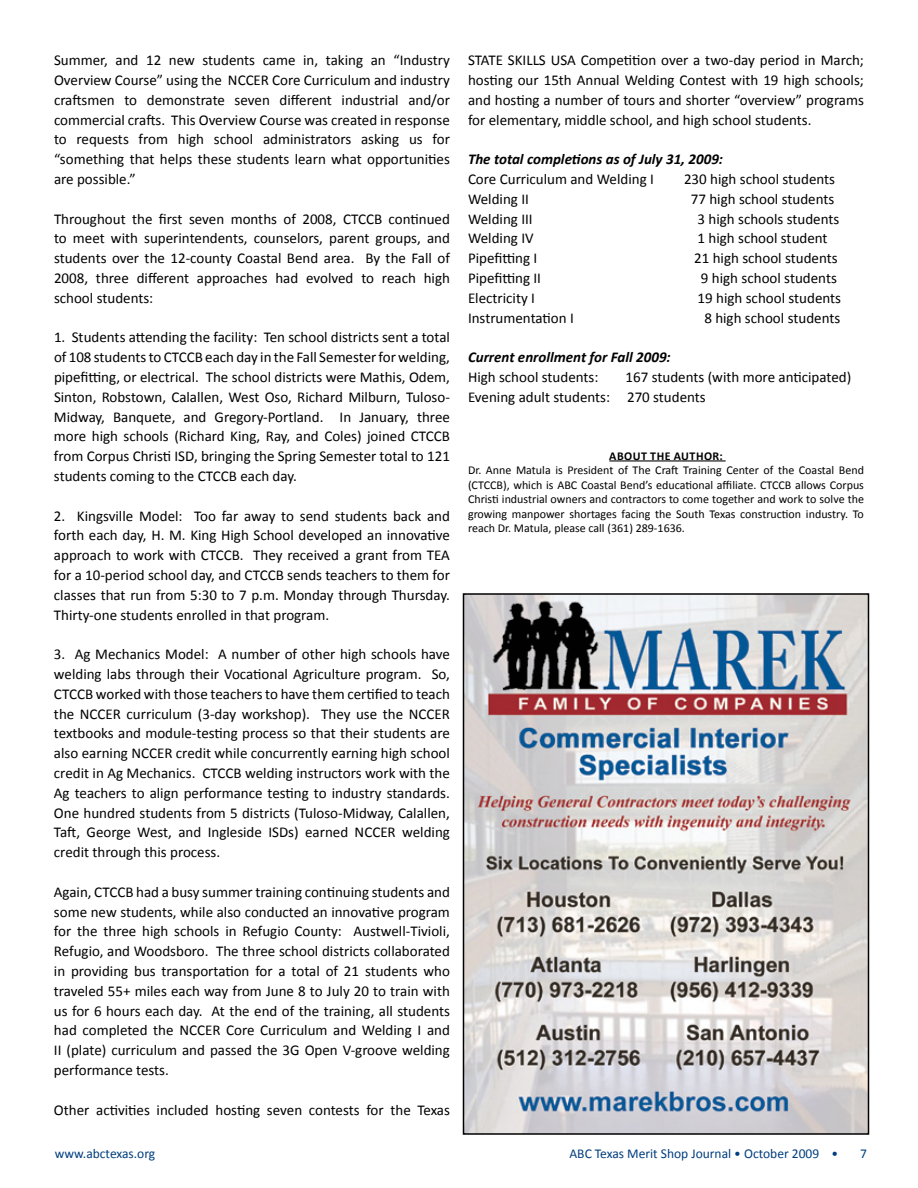
<style>
.page{position:relative;width:918px;height:1188px;background:#fff}
.page>*{position:absolute;margin:0;border:0;box-sizing:border-box;transform-origin:0 0}
.t1{font:15px/19.8px "Calibri";color:#000;text-align:justify}
.t2{font:italic 700 15px "Calibri";color:#000}
.t3{font:13.5px "Calibri";color:#003e7e}
.t4{font:12px/14.4px "Calibri";color:#000;text-align:justify}
.t5{font:700 12px "Calibri";letter-spacing:.04em;color:#000}
</style>
<div class="page">
<img style="left:466px;top:596px;width:400px;height:536px">
<div style="left:463px;top:593px;width:406px;height:542px;border:2px solid #000"></div>
<hr style="left:609px;top:460px;width:117px;height:1px;background:#000">
<p class="t1" style="left:54px;top:50px;width:397px">Summer, and 12 new students came in, taking an “Industry Overview Course” using the NCCER Core Curriculum and industry craftsmen to demonstrate seven different industrial and/or commercial crafts. This Overview Course was created in response to requests from high school administrators asking us for “something that helps these students learn what opportunities are possible.”</p>
<p class="t1" style="left:54px;top:208px;width:398px">Throughout the first seven months of 2008, CTCCB continued to meet with superintendents, counselors, parent groups, and students over the 12-county Coastal Bend area. By the Fall of 2008, three different approaches had evolved to reach high school students:</p>
<p class="t1" style="left:54px;top:327px;width:398px">1. Students attending the facility: Ten school districts sent a total of 108 students to CTCCB each day in the Fall Semester for welding, pipefitting, or electrical. The school districts were Mathis, Odem, Sinton, Robstown, Calallen, West Oso, Richard Milburn, Tuloso-Midway, Banquete, and Gregory-Portland. In January, three more high schools (Richard King, Ray, and Coles) joined CTCCB from Corpus Christi ISD, bringing the Spring Semester total to 121 students coming to the CTCCB each day.</p>
<p class="t1" style="left:54px;top:505px;width:398px">2. Kingsville Model: Too far away to send students back and forth each day, H. M. King High School developed an innovative approach to work with CTCCB. They received a grant from TEA for a 10-period school day, and CTCCB sends teachers to them for classes that run from 5:30 to 7 p.m. Monday through Thursday.<br>Thirty-one students enrolled in that program.</p>
<p class="t1" style="left:54px;top:644px;width:398px;text-align:left">3. Ag Mechanics Model: A number of other high schools have welding labs through their Vocational Agriculture program. So, CTCCB worked with those teachers to have them certified to teach the NCCER curriculum (3-day workshop). They use the NCCER textbooks and module-testing process so that their students are also earning NCCER credit while concurrently earning high school credit in Ag Mechanics. CTCCB welding instructors work with the Ag teachers to align performance testing to industry standards.<br>One hundred students from 5 districts (Tuloso-Midway, Calallen, Taft, George West, and Ingleside ISDs) earned NCCER welding credit through this process.</p>
<p class="t1" style="left:54px;top:881px;width:398px">Again, CTCCB had a busy summer training continuing students and some new students, while also conducted an innovative program for the three high schools in Refugio County: Austwell-Tivioli, Refugio, and Woodsboro. The three school districts collaborated in providing bus transportation for a total of 21 students who traveled 55+ miles each way from June 8 to July 20 to train with us for 6 hours each day. At the end of the training, all students had completed the NCCER Core Curriculum and Welding I and II (plate) curriculum and passed the 3G Open V-groove welding performance tests.</p>
<p class="t1" style="left:54px;top:1099px;width:397px">Other activities included hosting seven contests for the Texas</p>
<p class="t1" style="left:468px;top:50px;width:397px">STATE SKILLS USA Competition over a two-day period in March; hosting our 15th Annual Welding Contest with 19 high schools; and hosting a number of tours and shorter “overview” programs for elementary, middle school, and high school students.</p>
<p class="t2" style="left:468px;top:150px;width:257px">The total completions as of July 31, 2009:</p>
<p class="t1" style="left:468px;top:168px;width:187px">Core Curriculum and Welding I</p>
<p class="t1" style="left:684px;top:168px;width:153px">230 high school students</p>
<p class="t1" style="left:468px;top:188px;width:62px">Welding II</p>
<p class="t1" style="left:691px;top:188px;width:145px">77 high school students</p>
<p class="t1" style="left:468px;top:208px;width:66px">Welding III</p>
<p class="t1" style="left:698px;top:208px;width:143px">3 high schools students</p>
<p class="t1" style="left:468px;top:228px;width:85px">Welding IV</p>
<p class="t1" style="left:698px;top:228px;width:132px">1 high school student</p>
<p class="t1" style="left:468px;top:248px;width:71px">Pipefitting I</p>
<p class="t1" style="left:694px;top:248px;width:145px">21 high school students</p>
<p class="t1" style="left:468px;top:267px;width:75px">Pipefitting II</p>
<p class="t1" style="left:701px;top:267px;width:137px">9 high school students</p>
<p class="t1" style="left:468px;top:287px;width:69px">Electricity I</p>
<p class="t1" style="left:698px;top:287px;width:145px">19 high school students</p>
<p class="t1" style="left:468px;top:307px;width:107px">Instrumentation I</p>
<p class="t1" style="left:704px;top:307px;width:137px">8 high school students</p>
<p class="t2" style="left:468px;top:348px;width:204px">Current enrollment for Fall 2009:</p>
<p class="t1" style="left:468px;top:366px;width:132px">High school students:</p>
<p class="t1" style="left:468px;top:366px;width:385px;line-height:20.2px;text-indent:158px">167 students (with more anticipated)<br>Evening adult students: 270 students</p>
<p class="t5" style="left:609px;top:448px;width:115px">ABOUT THE AUTHOR:</p>
<p class="t4" style="left:468px;top:463px;width:397px">Dr. Anne Matula is President of The Craft Training Center of the Coastal Bend (CTCCB), which is ABC Coastal Bend’s educational affiliate. CTCCB allows Corpus Christi industrial owners and contractors to come together and work to solve the growing manpower shortages facing the South Texas construction industry. To reach Dr. Matula, please call (361) 289-1636.</p>
<p class="t3" style="left:55px;top:1145px;width:102px">www.abctexas.org</p>
<p class="t3" style="left:570px;top:1146px;width:270px">ABC Texas Merit Shop Journal • October 2009 •</p>
<p class="t3" style="left:860px;top:1146px;width:8px">7</p>
</div>
